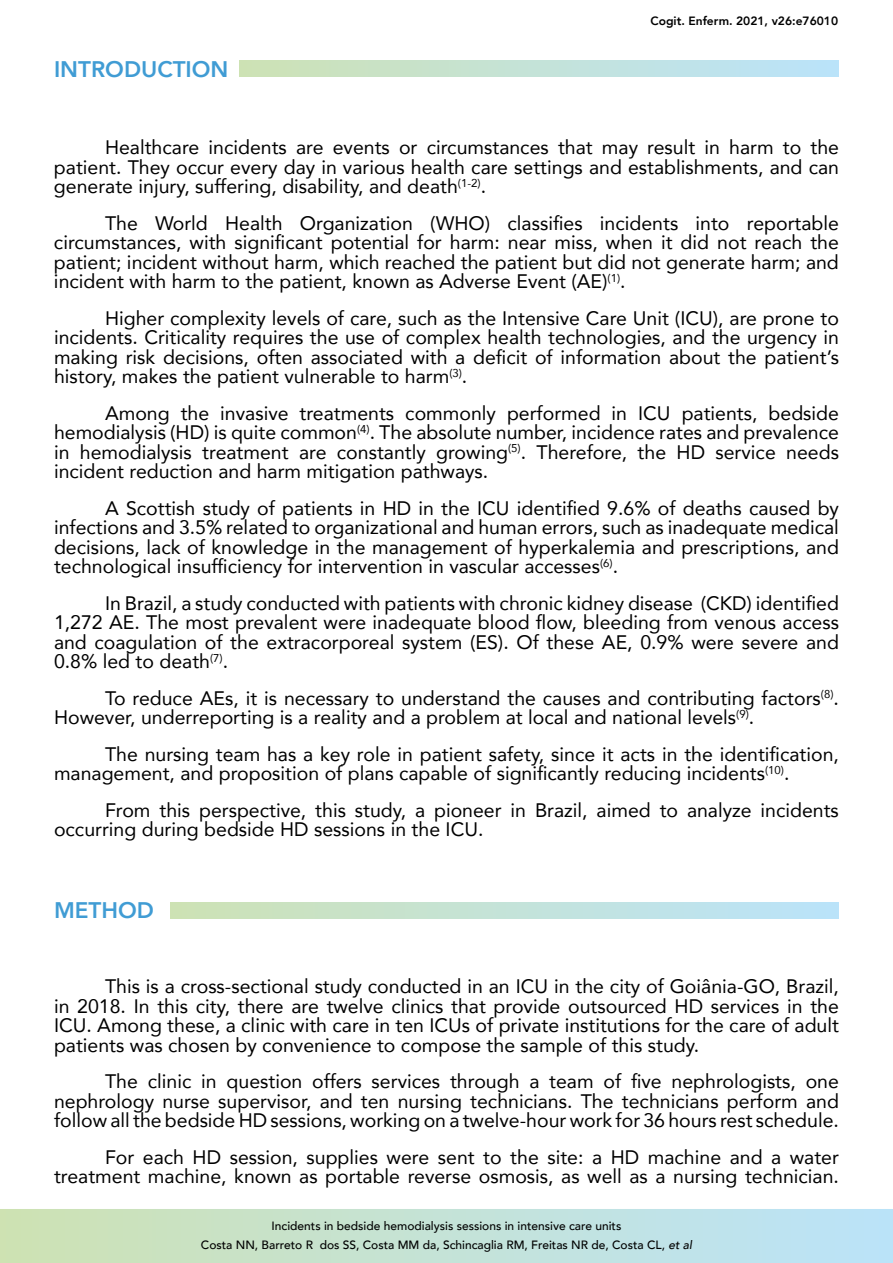
<style>
.page{position:relative;width:893px;height:1263px;background:#fff}
.page>*{position:absolute;margin:0;border:0;box-sizing:border-box;transform-origin:0 0}
.t1{font:800 22.5px "Avenir";color:#409cd4}
.t2{font:19.5px/19.5px "Avenir";color:#000;text-align:justify}
.t3{font:500 12px/18.6px "Avenir";color:#000;text-align:center}
.t4{font:800 12px "Avenir";color:#000}
.s1{font-style:italic}
</style>
<div class="page">
<div style="left:240px;top:60px;width:599px;height:17px;background:linear-gradient(to right,#cee2b5,#bae3fb)"></div>
<div style="left:170px;top:902px;width:669px;height:16px;background:linear-gradient(to right,#cee2b5,#bae3fb)"></div>
<svg style="left:0;top:1209px;width:893px;height:54px;background:#c4e2d6"></svg>
<p class="t1" style="left:54px;top:51px;width:176px">INTRODUCTION</p>
<p class="t4" style="left:650px;top:12px;width:189px">Cogit. Enferm. 2021, v26:e76010</p>
<p class="t2" style="left:54px;top:137px;width:786px;text-indent:51px">Healthcare incidents are events or circumstances that may result in harm to the patient. They occur every day in various health care settings and establishments, and can generate injury, suffering, disability, and death<sup>(1-2)</sup>.</p>
<p class="t2" style="left:54px;top:213px;width:786px;text-indent:51px">The World Health Organization (WHO) classifies incidents into reportable circumstances, with significant potential for harm: near miss, when it did not reach the patient; incident without harm, which reached the patient but did not generate harm; and incident with harm to the patient, known as Adverse Event (AE)<sup>(1)</sup>.</p>
<p class="t2" style="left:54px;top:308px;width:786px;text-indent:51px">Higher complexity levels of care, such as the Intensive Care Unit (ICU), are prone to incidents. Criticality requires the use of complex health technologies, and the urgency in making risk decisions, often associated with a deficit of information about the patient’s history, makes the patient vulnerable to harm<sup>(3)</sup>.</p>
<p class="t2" style="left:54px;top:403px;width:786px;text-indent:51px">Among the invasive treatments commonly performed in ICU patients, bedside hemodialysis (HD) is quite common<sup>(4)</sup>. The absolute number, incidence rates and prevalence in hemodialysis treatment are constantly growing<sup>(5)</sup>. Therefore, the HD service needs incident reduction and harm mitigation pathways.</p>
<p class="t2" style="left:54px;top:498px;width:786px;text-indent:51px">A Scottish study of patients in HD in the ICU identified 9.6% of deaths caused by infections and 3.5% related to organizational and human errors, such as inadequate medical decisions, lack of knowledge in the management of hyperkalemia and prescriptions, and technological insufficiency for intervention in vascular accesses<sup>(6)</sup>.</p>
<p class="t2" style="left:54px;top:593px;width:786px;text-indent:51px">In Brazil, a study conducted with patients with chronic kidney disease (CKD) identified 1,272 AE. The most prevalent were inadequate blood flow, bleeding from venous access and coagulation of the extracorporeal system (ES). Of these AE, 0.9% were severe and 0.8% led to death<sup>(7)</sup>.</p>
<p class="t2" style="left:54px;top:688px;width:786px;text-indent:51px">To reduce AEs, it is necessary to understand the causes and contributing factors<sup>(8)</sup>.<br>However, underreporting is a reality and a problem at local and national levels<sup>(9)</sup>.</p>
<p class="t2" style="left:54px;top:744px;width:786px;text-indent:51px">The nursing team has a key role in patient safety, since it acts in the identification, management, and proposition of plans capable of significantly reducing incidents<sup>(10)</sup>.</p>
<p class="t2" style="left:54px;top:800px;width:786px;text-indent:51px">From this perspective, this study, a pioneer in Brazil, aimed to analyze incidents occurring during bedside HD sessions in the ICU.</p>
<p class="t1" style="left:54px;top:893px;width:101px">METHOD</p>
<p class="t2" style="left:54px;top:976px;width:786px;text-indent:51px">This is a cross-sectional study conducted in an ICU in the city of Goiânia-GO, Brazil, in 2018. In this city, there are twelve clinics that provide outsourced HD services in the ICU. Among these, a clinic with care in ten ICUs of private institutions for the care of adult patients was chosen by convenience to compose the sample of this study.</p>
<p class="t2" style="left:54px;top:1071px;width:786px;text-indent:51px">The clinic in question offers services through a team of five nephrologists, one nephrology nurse supervisor, and ten nursing technicians. The technicians perform and follow all the bedside HD sessions, working on a twelve-hour work for 36 hours rest schedule.</p>
<p class="t2" style="left:54px;top:1147px;width:786px;text-align:right">For each HD session, supplies were sent to the site: a HD machine and a water treatment machine, known as portable reverse osmosis, as well as a nursing technician.</p>
<p class="t3" style="left:201px;top:1216px;width:493px">Incidents in bedside hemodialysis sessions in intensive care units<br>Costa NN, Barreto R dos SS, Costa MM da, Schincaglia RM, Freitas NR de, Costa CL, <span class="s1">et al</span></p>
</div>
